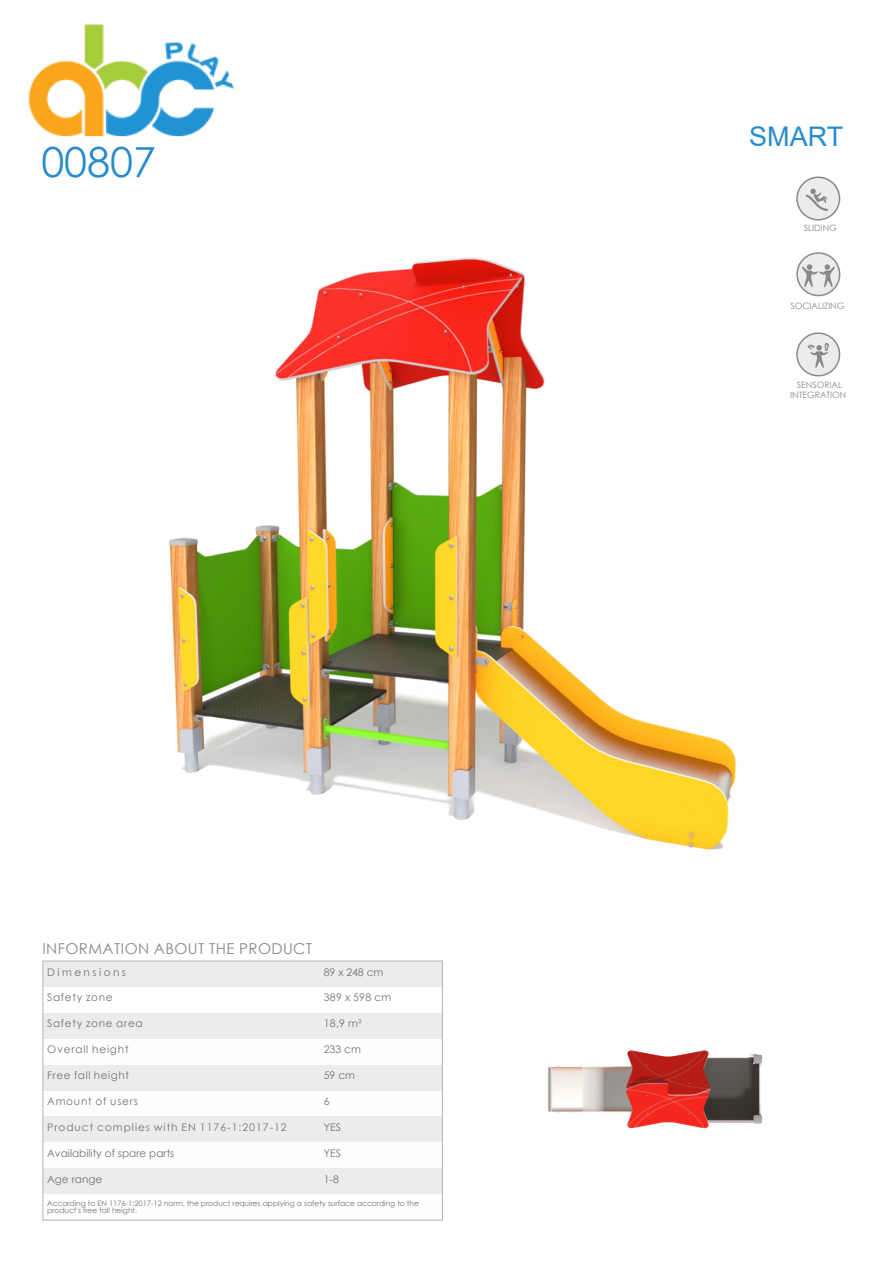
<style>
.page{position:relative;width:893px;height:1263px;background:#fff}
.page>*{position:absolute;margin:0;border:0;box-sizing:border-box;transform-origin:0 0}
.t1{font:41.4px "Century Gothic";color:#278ccc}
.t2{font:27px "Arial";color:#278ccc}
.t3{font:15px "Century Gothic";letter-spacing:.03em;color:#898989}
.t4{font:10.5px "Century Gothic";letter-spacing:.065em;color:#727271}
.t5{font:10.5px "Century Gothic";letter-spacing:.095em;color:#727271}
.t6{font:10.5px "Century Gothic";color:#727271}
.t7{font:10.5px "Century Gothic";letter-spacing:.235em;color:#727271}
.t8{font:8.7px/10.5px "Century Gothic";color:#898989;text-align:center}
.t9{font:7.5px/7.6px "Century Gothic";color:#727271}
</style>
<div class="page">
<hr style="left:848px;top:938px;width:2px;height:261px;background:#898989">
<div style="left:797px;top:177px;width:42px;height:43px;background:#ebecec;border-radius:50%"></div>
<div style="left:796px;top:177px;width:44px;height:44px;border:2px solid #898989;border-radius:50%"></div>
<svg style="left:805px;top:188px;width:23px;height:23px"></svg>
<div style="left:797px;top:253px;width:43px;height:42px;background:#ebecec;border-radius:50%"></div>
<div style="left:796px;top:252px;width:44px;height:44px;border:2px solid #898989;border-radius:50%"></div>
<svg style="left:802px;top:264px;width:33px;height:23px"></svg>
<div style="left:797px;top:333px;width:42px;height:43px;background:#ebecec;border-radius:50%"></div>
<div style="left:796px;top:332px;width:44px;height:44px;border:2px solid #898989;border-radius:50%"></div>
<svg style="left:807px;top:343px;width:22px;height:25px"></svg>
<div style="left:43px;top:961px;width:277px;height:26px;background:#ebecec"></div>
<div style="left:320px;top:961px;width:122px;height:26px;background:#ebecec"></div>
<div style="left:43px;top:1013px;width:277px;height:26px;background:#ebecec"></div>
<div style="left:320px;top:1013px;width:122px;height:26px;background:#ebecec"></div>
<div style="left:43px;top:1065px;width:277px;height:25px;background:#ebecec"></div>
<div style="left:320px;top:1065px;width:122px;height:25px;background:#ebecec"></div>
<div style="left:43px;top:1116px;width:277px;height:26px;background:#ebecec"></div>
<div style="left:320px;top:1116px;width:122px;height:26px;background:#ebecec"></div>
<div style="left:43px;top:1168px;width:277px;height:26px;background:#ebecec"></div>
<div style="left:320px;top:1168px;width:122px;height:26px;background:#ebecec"></div>
<hr style="left:43px;top:961px;width:1px;height:259px;background:#b2b3b3">
<svg style="left:442px;top:1194px;width:1px;height:26px"></svg>
<hr style="left:442px;top:961px;width:1px;height:233px;background:#b2b3b3">
<hr style="left:43px;top:1220px;width:400px;height:1px;background:#b2b3b3">
<hr style="left:43px;top:961px;width:400px;height:1px;background:#b2b3b3">
<img style="left:169px;top:257px;width:567px;height:593px">
<img style="left:547px;top:1050px;width:216px;height:79px">
<img style="left:28px;top:24px;width:205px;height:113px">
<h1 class="t1" style="left:41px;top:133px;width:116px">00807</h1>
<h3 class="t3" style="left:42px;top:938px;width:271px">INFORMATION ABOUT THE PRODUCT</h3>
<h3 class="t7" style="left:47px;top:964px;width:80px">Dimensions</h3>
<h3 class="t4" style="left:324px;top:964px;width:61px">89 x 248 cm</h3>
<h3 class="t4" style="left:47px;top:990px;width:67px">Safety zone</h3>
<h3 class="t4" style="left:324px;top:990px;width:69px">389 x 598 cm</h3>
<h3 class="t4" style="left:47px;top:1016px;width:97px">Safety zone area</h3>
<h3 class="t4" style="left:324px;top:1016px;width:39px">18,9 m²</h3>
<h3 class="t4" style="left:47px;top:1042px;width:83px">Overall height</h3>
<h3 class="t4" style="left:324px;top:1042px;width:39px">233 cm</h3>
<h3 class="t4" style="left:47px;top:1068px;width:83px">Free fall height</h3>
<h3 class="t4" style="left:324px;top:1068px;width:33px">59 cm</h3>
<h3 class="t4" style="left:47px;top:1094px;width:92px">Amount of users</h3>
<h3 class="t4" style="left:324px;top:1094px;width:7px">6</h3>
<h3 class="t5" style="left:47px;top:1120px;width:241px">Product complies with EN 1176-1:2017-12</h3>
<h3 class="t4" style="left:324px;top:1120px;width:19px">YES</h3>
<h3 class="t6" style="left:47px;top:1146px;width:129px">Availability of spare parts</h3>
<h3 class="t4" style="left:324px;top:1146px;width:19px">YES</h3>
<h3 class="t6" style="left:47px;top:1171px;width:57px">Age range</h3>
<h3 class="t4" style="left:324px;top:1171px;width:17px">1-8</h3>
<p class="t9" style="left:47px;top:1199px;width:373px">According to EN 1176-1:2017-12 norm, the product requires applying a safety surface according to the product's free fall height.</p>
<h2 class="t2" style="left:749px;top:118px;width:96px">SMART</h2>
<p class="t8" style="left:804px;top:223px;width:35px">SLIDING</p>
<p class="t8" style="left:790px;top:300px;width:55px">SOCIALIZING</p>
<p class="t8" style="left:790px;top:379px;width:58px">SENSORIAL<br>INTEGRATION</p>
</div>
